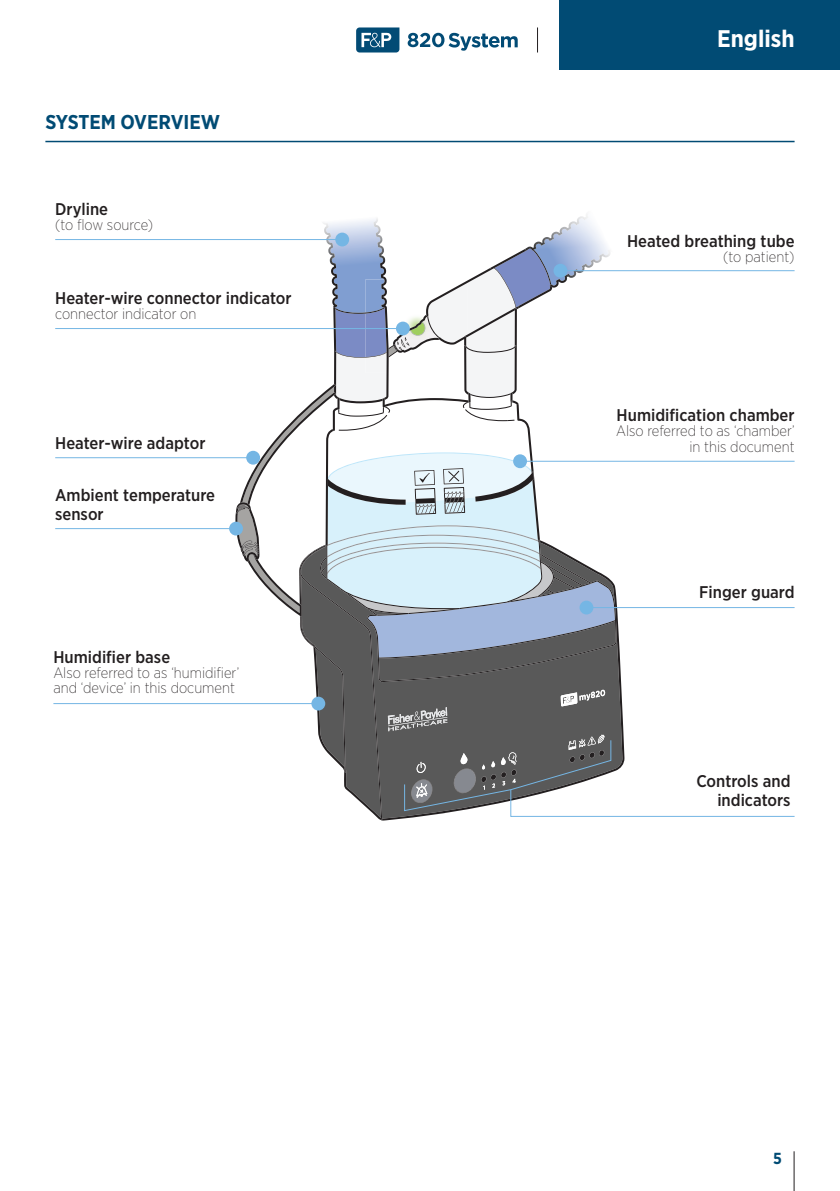
<style>
.page{position:relative;width:840px;height:1191px;background:#fff}
.page>*{position:absolute;margin:0;border:0;box-sizing:border-box;transform-origin:0 0}
.t1{font:700 24px "Gotham Narrow";color:#fff}
.t2{font:700 20px "Gotham Narrow";color:#014b74}
.t3{font:500 17px/18.8px "Gotham Narrow";color:#231f20;text-align:right}
.t4{font:700 16px "Gotham Narrow";color:#014b74}
.t5{font:200 15px/15px "Gotham Narrow";color:#231f20;text-align:right}
</style>
<div class="page">
<hr style="left:793px;top:1151px;width:1px;height:40px;background:#231f20">
<svg style="left:537px;top:27px;width:1px;height:25px"></svg>
<svg style="left:356px;top:27px;width:43px;height:25px"></svg>
<svg style="left:407px;top:33px;width:110px;height:18px"></svg>
<div style="left:558px;top:0;width:281px;height:69px;background:#014b74"></div>
<hr style="left:45px;top:141px;width:749px;height:1px;background:#014b74">
<div style="left:336px;top:314px;width:47px;height:37px;background:#7b8bc5"></div>
<img style="left:335px;top:452px;width:181px;height:27px">
<div style="left:336px;top:358px;width:50px;height:40px;background:#f4f5f6"></div>
<img style="left:335px;top:480px;width:181px;height:45px">
<img style="left:383px;top:279px;width:7px;height:94px">
<img style="left:365px;top:295px;width:19px;height:12px">
<img style="left:365px;top:358px;width:21px;height:15px">
<img style="left:335px;top:525px;width:181px;height:9px">
<img style="left:339px;top:415px;width:48px;height:16px">
<img style="left:396px;top:315px;width:43px;height:36px">
<img style="left:463px;top:402px;width:48px;height:7px">
<svg style="left:382px;top:407px;width:8px;height:6px"></svg>
<img style="left:299px;top:540px;width:325px;height:280px">
<img style="left:299px;top:617px;width:1px;height:30px">
<img style="left:300px;top:573px;width:82px;height:247px">
<img style="left:367px;top:580px;width:249px;height:102px">
<img style="left:574px;top:583px;width:9px;height:3px">
<img style="left:320px;top:573px;width:57px;height:43px">
<img style="left:532px;top:251px;width:17px;height:33px">
<img style="left:516px;top:284px;width:36px;height:25px">
<img style="left:493px;top:270px;width:22px;height:36px">
<img style="left:490px;top:249px;width:36px;height:21px">
<img style="left:464px;top:306px;width:54px;height:32px">
<img style="left:426px;top:268px;width:65px;height:48px">
<img style="left:339px;top:398px;width:43px;height:5px">
<img style="left:470px;top:393px;width:40px;height:5px">
<img style="left:464px;top:353px;width:6px;height:42px">
<img style="left:511px;top:308px;width:5px;height:85px">
<img style="left:438px;top:336px;width:28px;height:10px">
<img style="left:464px;top:345px;width:52px;height:8px">
<img style="left:336px;top:307px;width:48px;height:7px">
<img style="left:333px;top:308px;width:3px;height:87px">
<img style="left:335px;top:351px;width:51px;height:7px">
<svg style="left:388px;top:337px;width:21px;height:20px"></svg>
<img style="left:524px;top:214px;width:78px;height:37px">
<img style="left:549px;top:240px;width:76px;height:48px">
<img style="left:365px;top:218px;width:19px;height:77px">
<img style="left:323px;top:223px;width:14px;height:85px">
<img style="left:247px;top:554px;width:54px;height:63px">
<img style="left:240px;top:384px;width:95px;height:118px">
<img style="left:235px;top:502px;width:24px;height:59px">
<svg style="left:241px;top:540px;width:17px;height:16px"></svg>
<svg style="left:236px;top:504px;width:14px;height:9px"></svg>
<svg style="left:510px;top:393px;width:8px;height:13px"></svg>
<img style="left:540px;top:553px;width:51px;height:30px">
<img style="left:516px;top:404px;width:23px;height:130px">
<img style="left:299px;top:545px;width:27px;height:28px">
<img style="left:335px;top:534px;width:204px;height:8px">
<img style="left:325px;top:429px;width:10px;height:117px">
<img style="left:553px;top:576px;width:21px;height:13px">
<img style="left:327px;top:542px;width:211px;height:5px">
<svg style="left:321px;top:565px;width:5px;height:8px"></svg>
<img style="left:327px;top:547px;width:211px;height:27px">
<img style="left:340px;top:588px;width:119px;height:21px">
<img style="left:506px;top:561px;width:36px;height:41px">
<img style="left:538px;top:539px;width:2px;height:23px">
<img style="left:537px;top:563px;width:16px;height:34px">
<img style="left:365px;top:607px;width:43px;height:7px">
<img style="left:339px;top:412px;width:45px;height:4px">
<img style="left:382px;top:398px;width:88px;height:9px">
<svg style="left:468px;top:393px;width:2px;height:9px"></svg>
<img style="left:465px;top:409px;width:42px;height:12px">
<img style="left:332px;top:397px;width:7px;height:34px">
<img style="left:326px;top:545px;width:1px;height:34px">
<img style="left:443px;top:468px;width:20px;height:16px">
<svg style="left:448px;top:470px;width:11px;height:12px"></svg>
<img style="left:443px;top:487px;width:22px;height:27px">
<svg style="left:444px;top:491px;width:20px;height:22px"></svg>
<img style="left:414px;top:470px;width:20px;height:16px">
<svg style="left:419px;top:473px;width:10px;height:10px"></svg>
<img style="left:414px;top:488px;width:22px;height:27px">
<img style="left:415px;top:498px;width:20px;height:6px">
<img style="left:328px;top:479px;width:77px;height:26px">
<img style="left:475px;top:470px;width:58px;height:31px">
<hr style="left:55px;top:239px;width:287px;height:1px;background:#75b6e4">
<div style="left:335px;top:233px;width:14px;height:13px;background:#75b6e4;border-radius:50%"></div>
<hr style="left:560px;top:270px;width:234px;height:1px;background:#75b6e4">
<div style="left:553px;top:264px;width:14px;height:14px;background:#75b6e4;border-radius:50%"></div>
<hr style="left:519px;top:461px;width:275px;height:1px;background:#75b6e4">
<div style="left:513px;top:454px;width:13px;height:14px;background:#75b6e4;border-radius:50%"></div>
<hr style="left:586px;top:607px;width:208px;height:1px;background:#75b6e4">
<div style="left:579px;top:600px;width:14px;height:14px;background:#75b6e4;border-radius:50%"></div>
<hr style="left:55px;top:528px;width:181px;height:1px;background:#75b6e4">
<div style="left:229px;top:521px;width:14px;height:14px;background:#75b6e4;border-radius:50%"></div>
<hr style="left:55px;top:457px;width:198px;height:1px;background:#75b6e4">
<div style="left:246px;top:451px;width:14px;height:13px;background:#75b6e4;border-radius:50%"></div>
<hr style="left:55px;top:328px;width:347px;height:1px;background:#75b6e4">
<div style="left:396px;top:322px;width:13px;height:13px;background:#75b6e4;border-radius:50%"></div>
<hr style="left:53px;top:703px;width:265px;height:1px;background:#75b6e4">
<div style="left:311px;top:696px;width:14px;height:14px;background:#75b6e4;border-radius:50%"></div>
<svg style="left:387px;top:690px;width:408px;height:127px"></svg>
<p class="t2" style="left:45px;top:110px;width:176px">SYSTEM OVERVIEW</p>
<p class="t3" style="left:55px;top:199px;width:54px">Dryline</p>
<p class="t5" style="left:55px;top:217px;width:99px">(to flow source)</p>
<p class="t3" style="left:55px;top:289px;width:238px">Heater-wire connector indicator</p>
<p class="t5" style="left:55px;top:306px;width:142px">connector indicator on</p>
<p class="t3" style="left:55px;top:433px;width:152px">Heater-wire adaptor</p>
<p class="t3" style="left:55px;top:486px;width:161px;text-align:left">Ambient temperature sensor</p>
<p class="t3" style="left:53px;top:647px;width:118px">Humidifier base</p>
<p class="t5" style="left:53px;top:665px;width:187px;text-align:left">Also referred to as ‘humidifier’ and ‘device’ in this document</p>
<h1 class="t1" style="left:716px;top:23px;width:79px">English</h1>
<p class="t3" style="left:626px;top:231px;width:169px">Heated breathing tube</p>
<p class="t5" style="left:723px;top:249px;width:73px">(to patient)</p>
<p class="t3" style="left:616px;top:406px;width:179px">Humidification chamber</p>
<p class="t5" style="left:615px;top:423px;width:180px">Also referred to as ‘chamber’ in this document</p>
<p class="t3" style="left:698px;top:582px;width:97px">Finger guard</p>
<p class="t3" style="left:696px;top:771px;width:96px">Controls and indicators</p>
<p class="t4" style="left:772px;top:1148px;width:10px">5</p>
</div>
